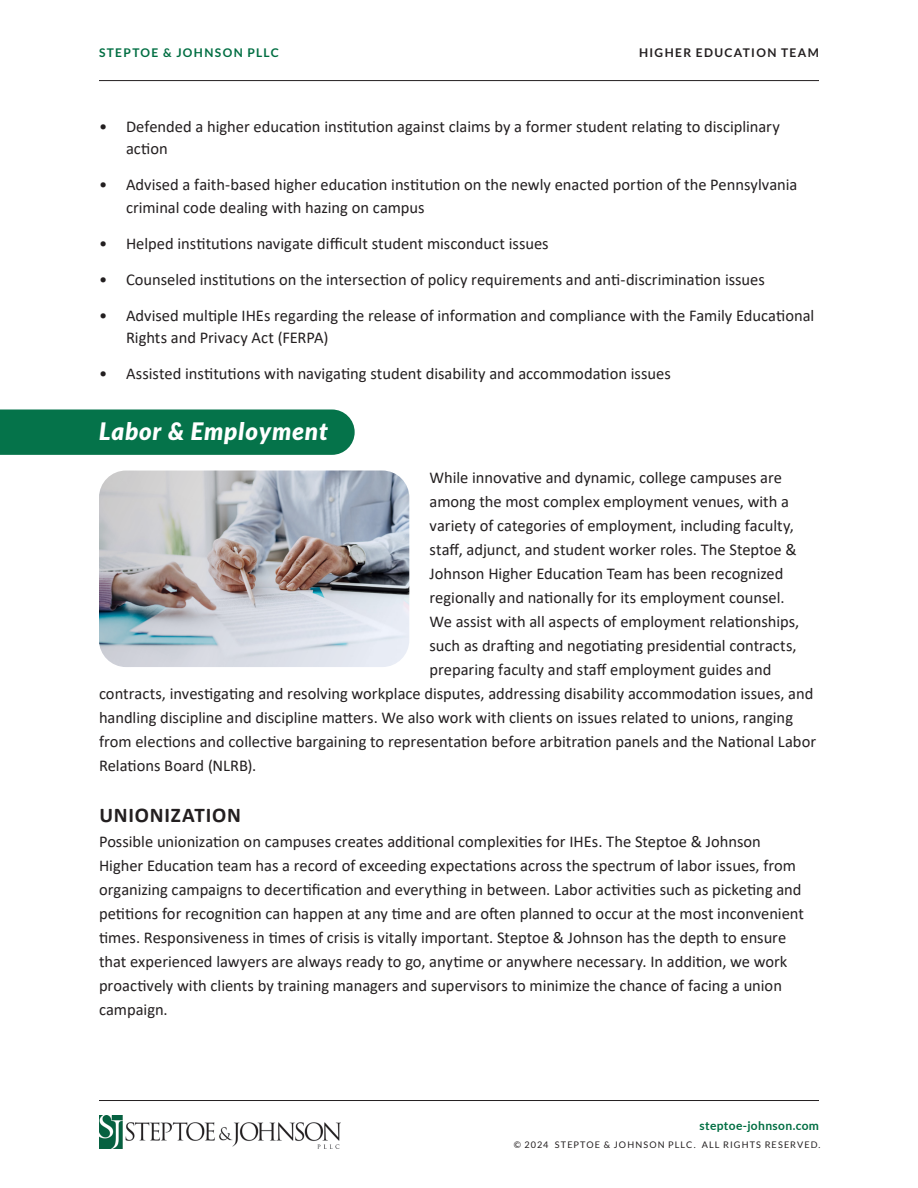
<style>
.page{position:relative;width:918px;height:1188px;background:#fff}
.page>*{position:absolute;margin:0;border:0;box-sizing:border-box;transform-origin:0 0}
.Overline{font:italic 900 24px "Lato";letter-spacing:.04em;color:#fff}
.Bulleted_List{font:700 21px "Calibri";letter-spacing:.04em;color:#231f20}
.Bulleted_List-2{font:16.5px/24px "Calibri";color:#231f20}
.t1{font:700 12px "Lato";letter-spacing:.115em;color:#006e42}
.t2{font:700 12px "Lato";letter-spacing:.11em;color:#231f20}
.t3{font:700 12px "Lato";letter-spacing:.03em;color:#006e42}
.t4{font:9.15px "Lato";letter-spacing:.125em;color:#231f20}
</style>
<div class="page">
<hr style="left:99px;top:80px;width:720px;height:1px;background:#231f20">
<hr style="left:99px;top:1100px;width:720px;height:1px;background:#231f20">
<img style="left:99px;top:1116px;width:241px;height:33px">
<div style="left:0;top:410px;width:355px;height:45px;background:#05734a"></div>
<img style="left:99px;top:471px;width:310px;height:196px;border-radius:27px">
<p class="t1" style="left:99px;top:46px;width:181px">STEPTOE &amp; JOHNSON PLLC</p>
<p class="t2" style="left:639px;top:46px;width:181px">HIGHER EDUCATION TEAM</p>
<p class="Bulleted_List-2" style="left:126px;top:114px;width:656px;line-height:22.5px;text-indent:-27px">• Defended a higher education institution against claims by a former student relating to disciplinary action</p>
<p class="Bulleted_List-2" style="left:126px;top:173px;width:673px;line-height:22.5px;text-indent:-27px">• Advised a faith-based higher education institution on the newly enacted portion of the Pennsylvania criminal code dealing with hazing on campus</p>
<p class="Bulleted_List-2" style="left:99px;top:231px;width:451px">• Helped institutions navigate difficult student misconduct issues</p>
<p class="Bulleted_List-2" style="left:99px;top:267px;width:667px">• Counseled institutions on the intersection of policy requirements and anti-discrimination issues</p>
<p class="Bulleted_List-2" style="left:126px;top:303px;width:690px;line-height:22.5px;text-indent:-27px">• Advised multiple IHEs regarding the release of information and compliance with the Family Educational<br>Rights and Privacy Act (FERPA)</p>
<p class="Bulleted_List-2" style="left:99px;top:361px;width:573px">• Assisted institutions with navigating student disability and accommodation issues</p>
<p class="Overline" style="left:99px;top:417px;width:230px">Labor &amp; Employment</p>
<p class="Bulleted_List-2" style="left:430px;top:465px;width:354px">While innovative and dynamic, college campuses are</p>
<p class="Bulleted_List-2" style="left:430px;top:489px;width:361px">among the most complex employment venues, with a</p>
<p class="Bulleted_List-2" style="left:430px;top:513px;width:366px">variety of categories of employment, including faculty,</p>
<p class="Bulleted_List-2" style="left:430px;top:537px;width:369px">staff, adjunct, and student worker roles. The Steptoe &amp;</p>
<p class="Bulleted_List-2" style="left:430px;top:561px;width:355px">Johnson Higher Education Team has been recognized</p>
<p class="Bulleted_List-2" style="left:430px;top:585px;width:357px">regionally and nationally for its employment counsel.</p>
<p class="Bulleted_List-2" style="left:430px;top:609px;width:371px">We assist with all aspects of employment relationships,</p>
<p class="Bulleted_List-2" style="left:430px;top:633px;width:368px">such as drafting and negotiating presidential contracts,</p>
<p class="Bulleted_List-2" style="left:430px;top:657px;width:343px">preparing faculty and staff employment guides and</p>
<p class="Bulleted_List-2" style="left:99px;top:681px;width:716px">contracts, investigating and resolving workplace disputes, addressing disability accommodation issues, and</p>
<p class="Bulleted_List-2" style="left:99px;top:705px;width:696px">handling discipline and discipline matters. We also work with clients on issues related to unions, ranging</p>
<p class="Bulleted_List-2" style="left:99px;top:729px;width:719px">from elections and collective bargaining to representation before arbitration panels and the National Labor</p>
<p class="Bulleted_List-2" style="left:99px;top:753px;width:159px">Relations Board (NLRB).</p>
<p class="Bulleted_List" style="left:99px;top:800px;width:143px">UNIONIZATION</p>
<p class="Bulleted_List-2" style="left:99px;top:829px;width:707px">Possible unionization on campuses creates additional complexities for IHEs. The Steptoe &amp; Johnson Higher Education team has a record of exceeding expectations across the spectrum of labor issues, from organizing campaigns to decertification and everything in between. Labor activities such as picketing and petitions for recognition can happen at any time and are often planned to occur at the most inconvenient times. Responsiveness in times of crisis is vitally important. Steptoe &amp; Johnson has the depth to ensure that experienced lawyers are always ready to go, anytime or anywhere necessary. In addition, we work proactively with clients by training managers and supervisors to minimize the chance of facing a union campaign.</p>
<p class="t3" style="left:700px;top:1119px;width:121px">steptoe-johnson.com</p>
<p class="t4" style="left:514px;top:1139px;width:308px">© 2024 STEPTOE &amp; JOHNSON PLLC. ALL RIGHTS RESERVED.</p>
</div>
